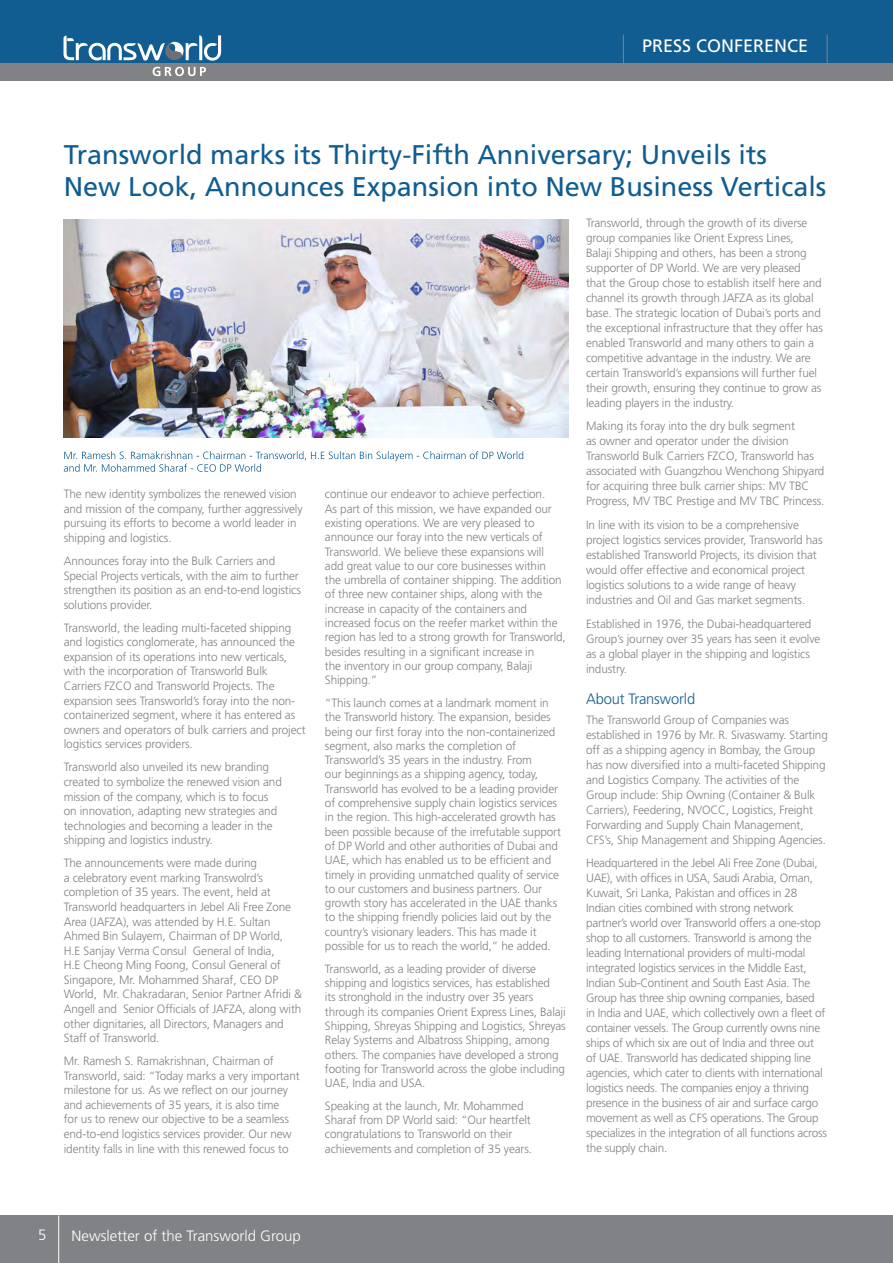
<style>
.page{position:relative;width:893px;height:1263px;background:#fff}
.page>*{position:absolute;margin:0;border:0;box-sizing:border-box;transform-origin:0 0}
.t1{font:27px/32.4px "Frutiger";color:#115c90}
.t2{font:18px "Frutiger";color:#fff}
.t3{font:300 15px "Frutiger";color:#fff}
.t4{font:300 15px "Frutiger";letter-spacing:-.01em;color:#115c90}
.t5{font:300 12px/15px "Frutiger";letter-spacing:-.01em;color:#808285}
</style>
<div class="page">
<div style="left:13px;top:0;width:880px;height:63px;background:#115c90"></div>
<svg style="left:0;top:0;width:13px;height:63px"></svg>
<hr style="left:827px;top:35px;width:1px;height:32px;background:#808285">
<hr style="left:623px;top:35px;width:1px;height:32px;background:#808285">
<div style="left:0;top:63px;width:893px;height:17px;background:#808285"></div>
<div style="left:0;top:1215px;width:893px;height:48px;background:#808285"></div>
<hr style="left:58px;top:1215px;width:1px;height:48px;background:#fff">
<img style="left:64px;top:220px;width:504px;height:217px">
<svg style="left:64px;top:451px;width:459px;height:21px"></svg>
<svg style="left:153px;top:67px;width:53px;height:9px"></svg>
<svg style="left:64px;top:35px;width:157px;height:26px"></svg>
<p class="t2" style="left:642px;top:35px;width:168px">PRESS CONFERENCE</p>
<p class="t1" style="left:64px;top:138px;width:764px">Transworld marks its Thirty-Fifth Anniversary; Unveils its<br>New Look, Announces Expansion into New Business Verticals</p>
<p class="t5" style="left:64px;top:487px;width:240px;line-height:14.5px">The new identity symbolizes the renewed vision and mission of the company, further aggressively pursuing its efforts to become a world leader in shipping and logistics.</p>
<p class="t5" style="left:64px;top:553px;width:239px;line-height:14.5px">Announces foray into the Bulk Carriers and Special Projects verticals, with the aim to further strengthen its position as an end-to-end logistics solutions provider.</p>
<p class="t5" style="left:64px;top:620px;width:243px;line-height:14.5px">Transworld, the leading multi-faceted shipping and logistics conglomerate, has announced the expansion of its operations into new verticals, with the incorporation of Transworld Bulk Carriers FZCO and Transworld Projects. The expansion sees Transworld’s foray into the non&shy;containerized segment, where it has entered as owners and operators of bulk carriers and project logistics services providers.</p>
<p class="t5" style="left:64px;top:760px;width:220px;line-height:14.5px">Transworld also unveiled its new branding created to symbolize the renewed vision and mission of the company, which is to focus on innovation, adapting new strategies and technologies and becoming a leader in the shipping and logistics industry.</p>
<p class="t5" style="left:64px;top:856px;width:240px;line-height:14.5px">The announcements were made during<br>a celebratory event marking Transwolrd’s completion of 35 years. The event, held at Transworld headquarters in Jebel Ali Free Zone Area (JAFZA), was attended by H.E. Sultan Ahmed Bin Sulayem, Chairman of DP World, H.E Sanjay Verma Consul General of India,<br>H.E Cheong Ming Foong, Consul General of Singapore, Mr. Mohammed Sharaf, CEO DP World, Mr. Chakradaran, Senior Partner Afridi &amp; Angell and Senior Officials of JAFZA, along with other dignitaries, all Directors, Managers and Staff of Transworld.</p>
<p class="t5" style="left:64px;top:1054px;width:237px;line-height:14.5px">Mr. Ramesh S. Ramakrishnan, Chairman of Transworld, said: “Today marks a very important milestone for us. As we reflect on our journey and achievements of 35 years, it is also time<br>for us to renew our objective to be a seamless end-to-end logistics services provider. Our new identity falls in line with this renewed focus to</p>
<p class="t5" style="left:325px;top:487px;width:242px;line-height:14.2px">continue our endeavor to achieve perfection.<br>As part of this mission, we have expanded our existing operations. We are very pleased to announce our foray into the new verticals of Transworld. We believe these expansions will<br>add great value to our core businesses within<br>the umbrella of container shipping. The addition of three new container ships, along with the increase in capacity of the containers and increased focus on the reefer market within the region has led to a strong growth for Transworld, besides resulting in a significant increase in<br>the inventory in our group company, Balaji Shipping.”</p>
<p class="t5" style="left:325px;top:696px;width:238px;line-height:14.2px">“This launch comes at a landmark moment in the Transworld history. The expansion, besides being our first foray into the non-containerized segment, also marks the completion of Transworld’s 35 years in the industry. From<br>our beginnings as a shipping agency, today, Transworld has evolved to be a leading provider of comprehensive supply chain logistics services in the region. This high-accelerated growth has been possible because of the irrefutable support of DP World and other authorities of Dubai and UAE, which has enabled us to be efficient and timely in providing unmatched quality of service to our customers and business partners. Our growth story has accelerated in the UAE thanks to the shipping friendly policies laid out by the country’s visionary leaders. This has made it possible for us to reach the world,” he added.</p>
<p class="t5" style="left:325px;top:961px;width:242px;line-height:14.2px">Transworld, as a leading provider of diverse shipping and logistics services, has established<br>its stronghold in the industry over 35 years through its companies Orient Express Lines, Balaji Shipping, Shreyas Shipping and Logistics, Shreyas Relay Systems and Albatross Shipping, among others. The companies have developed a strong footing for Transworld across the globe including UAE, India and USA.</p>
<p class="t5" style="left:325px;top:1098px;width:209px;line-height:14.2px">Speaking at the launch, Mr. Mohammed Sharaf from DP World said: “Our heartfelt congratulations to Transworld on their achievements and completion of 35 years.</p>
<p class="t5" style="left:586px;top:215px;width:238px">Transworld, through the growth of its diverse group companies like Orient Express Lines,<br>Balaji Shipping and others, has been a strong supporter of DP World. We are very pleased that the Group chose to establish itself here and channel its growth through JAFZA as its global base. The strategic location of Dubai’s ports and the exceptional infrastructure that they offer has enabled Transworld and many others to gain a competitive advantage in the industry. We are certain Transworld’s expansions will further fuel their growth, ensuring they continue to grow as leading players in the industry.</p>
<p class="t5" style="left:586px;top:419px;width:240px">Making its foray into the dry bulk segment<br>as owner and operator under the division Transworld Bulk Carriers FZCO, Transworld has associated with Guangzhou Wenchong Shipyard for acquiring three bulk carrier ships: MV TBC Progress, MV TBC Prestige and MV TBC Princess.</p>
<p class="t5" style="left:586px;top:517px;width:238px">In line with its vision to be a comprehensive project logistics services provider, Transworld has established Transworld Projects, its division that would offer effective and economical project logistics solutions to a wide range of heavy industries and Oil and Gas market segments.</p>
<p class="t5" style="left:586px;top:616px;width:236px">Established in 1976, the Dubai-headquartered Group’s journey over 35 years has seen it evolve as a global player in the shipping and logistics industry.</p>
<p class="t4" style="left:586px;top:690px;width:111px">About Transworld</p>
<p class="t5" style="left:586px;top:712px;width:243px">The Transworld Group of Companies was established in 1976 by Mr. R. Sivaswamy. Starting off as a shipping agency in Bombay, the Group has now diversified into a multi-faceted Shipping and Logistics Company. The activities of the Group include: Ship Owning (Container &amp; Bulk Carriers), Feedering, NVOCC, Logistics, Freight Forwarding and Supply Chain Management, CFS’s, Ship Management and Shipping Agencies.</p>
<p class="t5" style="left:586px;top:855px;width:242px">Headquartered in the Jebel Ali Free Zone (Dubai, UAE), with offices in USA, Saudi Arabia, Oman, Kuwait, Sri Lanka, Pakistan and offices in 28<br>Indian cities combined with strong network partner’s world over Transworld offers a one-stop shop to all customers. Transworld is among the leading International providers of multi-modal integrated logistics services in the Middle East, Indian Sub-Continent and South East Asia. The Group has three ship owning companies, based<br>in India and UAE, which collectively own a fleet of container vessels. The Group currently owns nine ships of which six are out of India and three out of UAE. Transworld has dedicated shipping line agencies, which cater to clients with international logistics needs. The companies enjoy a thriving presence in the business of air and surface cargo movement as well as CFS operations. The Group specializes in the integration of all functions across the supply chain.</p>
<p class="t3" style="left:38px;top:1227px;width:10px">5</p>
<p class="t3" style="left:72px;top:1227px;width:231px">Newsletter of the Transworld Group</p>
</div>
